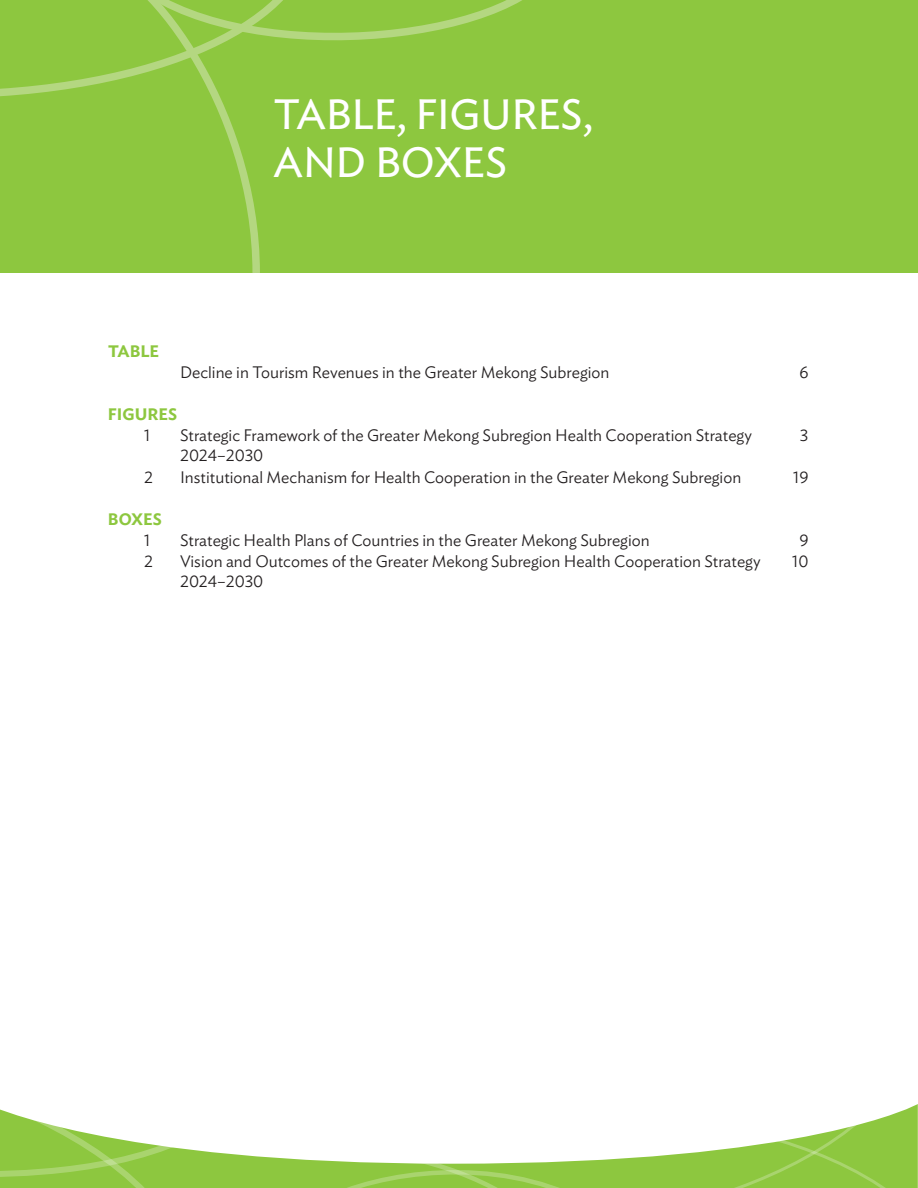
<style>
.page{position:relative;width:918px;height:1188px;background:#fff}
.page>*{position:absolute;margin:0;border:0;box-sizing:border-box;transform-origin:0 0}
.t1{font:42px/48px "Ideal Sans";letter-spacing:-.015em;color:#fff}
.t2{font:300 16.5px "Ideal Sans";color:#231f20}
.t3{font:600 16.5px "Ideal Sans";color:#8dc73f}
</style>
<div class="page">
<svg style="left:223px;top:1104px;width:695px;height:84px"></svg>
<svg style="left:315px;top:1144px;width:273px;height:44px"></svg>
<svg style="left:0;top:1109px;width:223px;height:79px"></svg>
<svg style="left:627px;top:1104px;width:288px;height:84px"></svg>
<div style="left:0;top:0;width:918px;height:273px;background:#8dc73f"></div>
<svg style="left:214px;top:102px;width:46px;height:171px"></svg>
<svg style="left:0;top:0;width:522px;height:102px"></svg>
<h1 class="t1" style="left:274px;top:88px;width:321px">TABLE, FIGURES,<br>AND BOXES</h1>
<p class="t3" style="left:108px;top:338px;width:53px">TABLE</p>
<p class="t2" style="left:180px;top:360px;width:431px">Decline in Tourism Revenues in the Greater Mekong Subregion</p>
<p class="t2" style="left:799px;top:360px;width:11px">6</p>
<p class="t3" style="left:108px;top:401px;width:71px">FIGURES</p>
<p class="t2" style="left:144px;top:423px;width:8px">1</p>
<p class="t2" style="left:180px;top:423px;width:573px">Strategic Framework of the Greater Mekong Subregion Health Cooperation Strategy</p>
<p class="t2" style="left:800px;top:423px;width:10px">3</p>
<p class="t2" style="left:180px;top:442px;width:85px">2024–2030</p>
<p class="t2" style="left:144px;top:465px;width:11px">2</p>
<p class="t2" style="left:180px;top:465px;width:563px">Institutional Mechanism for Health Cooperation in the Greater Mekong Subregion</p>
<p class="t2" style="left:793px;top:465px;width:17px">19</p>
<p class="t3" style="left:108px;top:506px;width:55px">BOXES</p>
<p class="t2" style="left:144px;top:528px;width:8px">1</p>
<p class="t2" style="left:180px;top:528px;width:471px">Strategic Health Plans of Countries in the Greater Mekong Subregion</p>
<p class="t2" style="left:799px;top:528px;width:11px">9</p>
<p class="t2" style="left:144px;top:549px;width:11px">2</p>
<p class="t2" style="left:180px;top:549px;width:582px">Vision and Outcomes of the Greater Mekong Subregion Health Cooperation Strategy</p>
<p class="t2" style="left:792px;top:549px;width:18px">10</p>
<p class="t2" style="left:180px;top:568px;width:85px">2024–2030</p>
</div>
